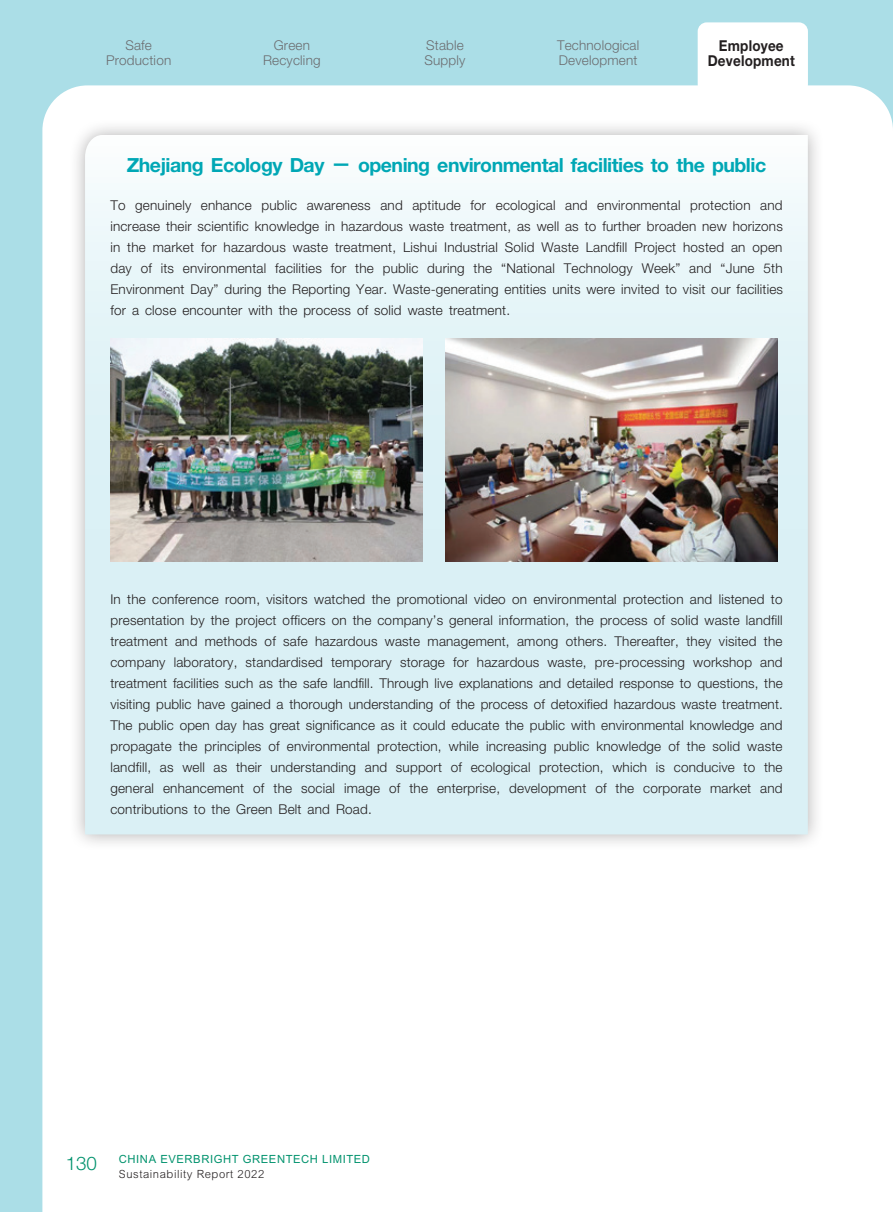
<style>
.page{position:relative;width:893px;height:1212px;background:#abdee7}
.page>*{position:absolute;margin:0;border:0;box-sizing:border-box;transform-origin:0 0}
._03_H1{font:700 19.5px "Helvetica Neue LT Std";letter-spacing:-.025em;color:#00a7b5}
.t1{font:300 18.75px "Helvetica Neue LT Std";color:#00926d}
.t2{font:700 15px/15px "Helvetica Neue LT Std";letter-spacing:.015em;color:#231f20;text-align:center;scale:.9 1}
._01_Body_Text{font:300 13.5px/21px "Helvetica Neue LT Std";letter-spacing:.015em;color:#231f20;text-align:justify}
.t3{font:300 13.5px/15px "Helvetica Neue LT Std";letter-spacing:.015em;color:#6c6d70;text-align:center}
.t4{font:700 11.25px "M Hei HK";letter-spacing:.05em;color:#00926d}
.t5{font:300 11.25px "M Hei HK";letter-spacing:.05em;color:#231f20}
</style>
<div class="page">
<div style="left:42px;top:85px;width:851px;height:1127px;background:#fff"></div>
<div style="left:698px;top:22px;width:110px;height:71px;background:#fff;border-radius:9px"></div>
<div style="left:68px;top:118px;width:757px;height:733px;background:#231f20;opacity:.35"></div>
<svg style="left:85px;top:135px;width:723px;height:699px"></svg>
<img style="left:110px;top:338px;width:313px;height:224px">
<img style="left:445px;top:338px;width:332px;height:224px">
<p class="t3" style="left:106px;top:38px;width:67px">Safe<br>Production</p>
<p class="t2" style="left:708px;top:38px;width:98px">Employee<br>Development</p>
<p class="t3" style="left:263px;top:38px;width:59px">Green<br>Recycling</p>
<p class="t3" style="left:424px;top:38px;width:42px;text-align:left">Stable<br>Supply</p>
<p class="t3" style="left:557px;top:38px;width:84px;text-align:left">Technological<br>Development</p>
<p class="_03_H1" style="left:127px;top:153px;width:641px">Zhejiang Ecology Day — opening environmental facilities to the public</p>
<p class="_01_Body_Text" style="left:110px;top:194px;width:674px">To genuinely enhance public awareness and aptitude for ecological and environmental protection and increase their scientific knowledge in hazardous waste treatment, as well as to further broaden new horizons in the market for hazardous waste treatment, Lishui Industrial Solid Waste Landfill Project hosted an open day of its environmental facilities for the public during the “National Technology Week” and “June 5th Environment Day” during the Reporting Year. Waste-generating entities units were invited to visit our facilities for a close encounter with the process of solid waste treatment.</p>
<p class="_01_Body_Text" style="left:110px;top:588px;width:674px">In the conference room, visitors watched the promotional video on environmental protection and listened to presentation by the project officers on the company’s general information, the process of solid waste landfill treatment and methods of safe hazardous waste management, among others. Thereafter, they visited the company laboratory, standardised temporary storage for hazardous waste, pre-processing workshop and treatment facilities such as the safe landfill. Through live explanations and detailed response to questions, the visiting public have gained a thorough understanding of the process of detoxified hazardous waste treatment.<br>The public open day has great significance as it could educate the public with environmental knowledge and propagate the principles of environmental protection, while increasing public knowledge of the solid waste landfill, as well as their understanding and support of ecological protection, which is conducive to the general enhancement of the social image of the enterprise, development of the corporate market and contributions to the Green Belt and Road.</p>
<h2 class="t1" style="left:66px;top:1152px;width:33px">130</h2>
<p class="t4" style="left:119px;top:1150px;width:253px">CHINA EVERBRIGHT GREENTECH LIMITED</p>
<p class="t5" style="left:119px;top:1165px;width:147px">Sustainability Report 2022</p>
</div>
